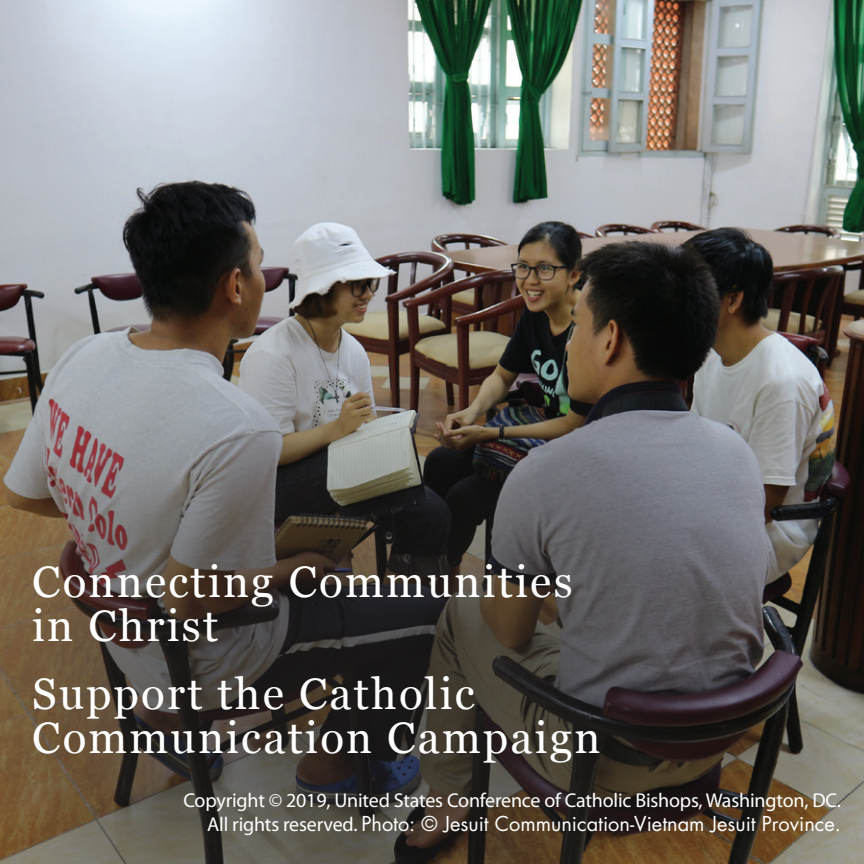
<style>
.page{position:relative;width:864px;height:864px;background:#fff}
.page>*{position:absolute;margin:0;border:0;box-sizing:border-box;transform-origin:0 0}
.t1{font:44px/44px "Georgia";letter-spacing:.05em;color:#fff}
.t2{font:20px "Myriad Pro";letter-spacing:-.01em;color:#fff}
.t3{font:20px "Futura Std";color:#fff}
.s1{font-family:"Myriad Pro"}
</style>
<div class="page">
<img style="left:0;top:0;width:864px;height:208px">
<div style="left:0;top:208px;width:864px;height:656px;background:#231f20;opacity:.75"></div>
<h1 class="t1" style="left:32px;top:558px;width:542px">Connecting Communities in Christ</h1>
<h1 class="t1" style="left:32px;top:670px;width:570px">Support the Catholic<br>Communication Campaign</h1>
<p class="t2" style="left:183px;top:788px;width:659px">Copyright © 2019, United States Conference of Catholic Bishops, Washington, DC.</p>
<p class="t3" style="left:207px;top:811px;width:635px"><span class="s1">All rights reserved.</span> Photo: © Jesuit Communication-Vietnam Jesuit Province.</p>
</div>
